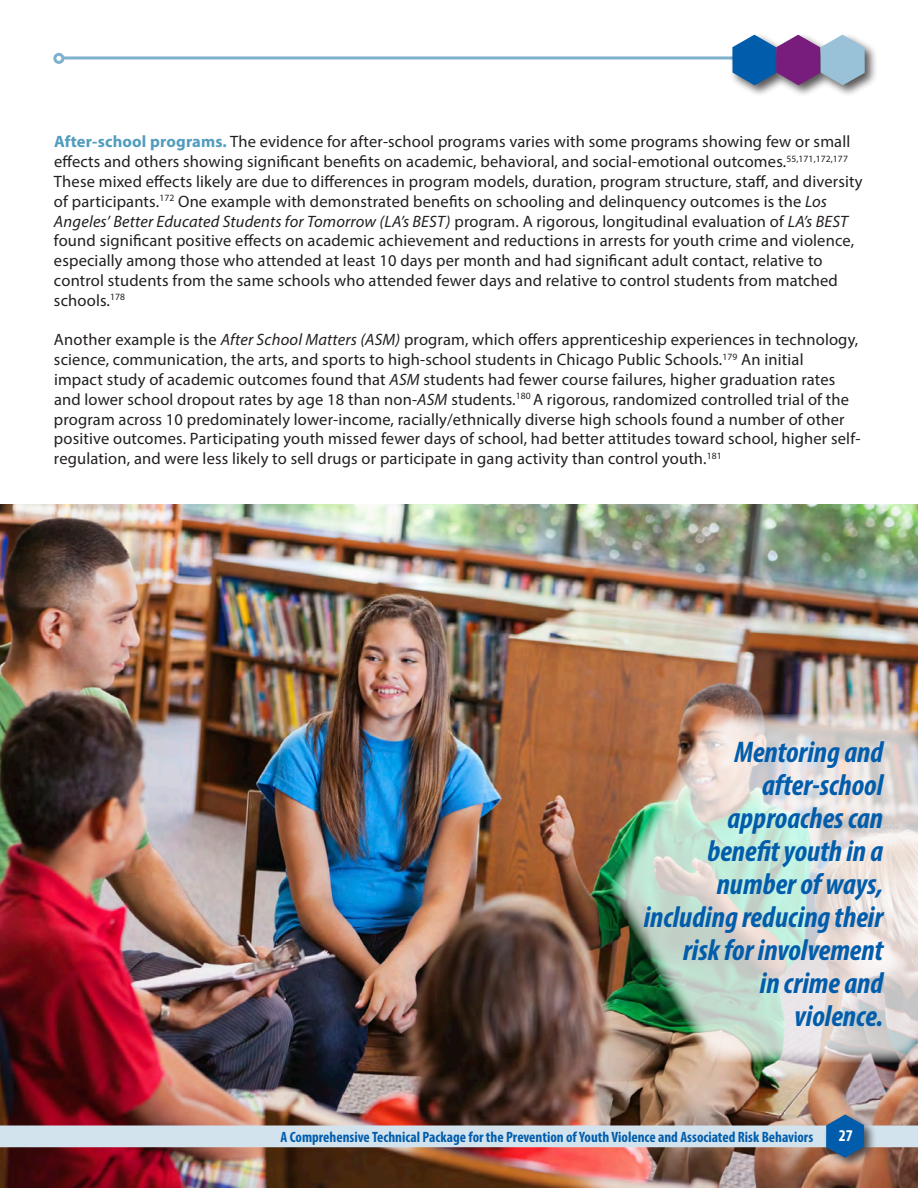
<style>
.page{position:relative;width:918px;height:1188px;background:#fff}
.page>*{position:absolute;margin:0;border:0;box-sizing:border-box;transform-origin:0 0}
.Photo_text_quotes{font:italic 700 condensed 30px/33px "Myriad Pro";color:#015dab;text-align:right}
.t1{font:16.5px/19.8px "Myriad Pro";letter-spacing:.01em;color:#231f20}
.t2{font:700 condensed 16.5px "Myriad Pro";color:#fff}
.t3{font:700 condensed 15px "Myriad Pro";color:#015dab}
.s1{font-weight:700;color:#529cbe}
.s2{font-style:italic}
</style>
<div class="page">
<hr style="left:55px;top:56px;width:757px;height:3px;background:#7db1cd">
<div style="left:729px;top:32px;width:60px;height:66px;background:#231f20;opacity:.75"></div>
<div style="left:773px;top:32px;width:60px;height:66px;background:#231f20;opacity:.75"></div>
<div style="left:817px;top:32px;width:60px;height:66px;background:#231f20;opacity:.75"></div>
<svg style="left:732px;top:35px;width:133px;height:50px;background:#7680b1"></svg>
<div style="left:55px;top:54px;width:8px;height:8px;background:#fff;border-radius:50%"></div>
<div style="left:53px;top:53px;width:11px;height:11px;border:3px solid #7db1cd;border-radius:50%"></div>
<img style="left:0;top:505px;width:918px;height:683px">
<div style="left:11px;top:1126px;width:907px;height:21px;background:#d3e3ee"></div>
<div style="left:823px;top:1112px;width:54px;height:58px;background:#231f20;opacity:.75"></div>
<svg style="left:826px;top:1114px;width:38px;height:44px;background:#2c689d"></svg>
<img style="left:608px;top:714px;width:310px;height:349px">
<p class="t1" style="left:54px;top:132px;width:810px"><span class="s1">After-school programs.</span> The evidence for after-school programs varies with some programs showing few or small effects and others showing significant benefits on academic, behavioral, and social-emotional outcomes.<sup>55,171,172,177<br></sup>These mixed effects likely are due to differences in program models, duration, program structure, staff, and diversity of participants.<sup>172</sup> One example with demonstrated benefits on schooling and delinquency outcomes is the <span class="s2">Los Angeles’ Better Educated Students for Tomorrow (LA’s BEST)</span> program. A rigorous, longitudinal evaluation of <span class="s2">LA’s BEST </span>found significant positive effects on academic achievement and reductions in arrests for youth crime and violence, especially among those who attended at least 10 days per month and had significant adult contact, relative to control students from the same schools who attended fewer days and relative to control students from matched schools.<sup>178</sup></p>
<p class="t1" style="left:54px;top:330px;width:808px">Another example is the <span class="s2">After School Matters (ASM)</span> program, which offers apprenticeship experiences in technology, science, communication, the arts, and sports to high-school students in Chicago Public Schools.<sup>179</sup> An initial<br>impact study of academic outcomes found that <span class="s2">ASM</span> students had fewer course failures, higher graduation rates and lower school dropout rates by age 18 than non-<span class="s2">ASM</span> students.<sup>180</sup> A rigorous, randomized controlled trial of the program across 10 predominately lower-income, racially/ethnically diverse high schools found a number of other positive outcomes. Participating youth missed fewer days of school, had better attitudes toward school, higher self&shy;regulation, and were less likely to sell drugs or participate in gang activity than control youth.<sup>181</sup></p>
<p class="Photo_text_quotes" style="left:734px;top:735px;width:150px">Mentoring and</p>
<p class="Photo_text_quotes" style="left:728px;top:768px;width:157px">after-school approaches can</p>
<p class="Photo_text_quotes" style="left:644px;top:834px;width:241px">benefit youth in a number of ways, including reducing their risk for involvement</p>
<p class="Photo_text_quotes" style="left:760px;top:966px;width:125px">in crime and</p>
<p class="Photo_text_quotes" style="left:794px;top:999px;width:90px">violence.</p>
<p class="t3" style="left:280px;top:1127px;width:534px">A Comprehensive Technical Package for the Prevention of Youth Violence and Associated Risk Behaviors</p>
<p class="t2" style="left:839px;top:1126px;width:16px">27</p>
</div>
